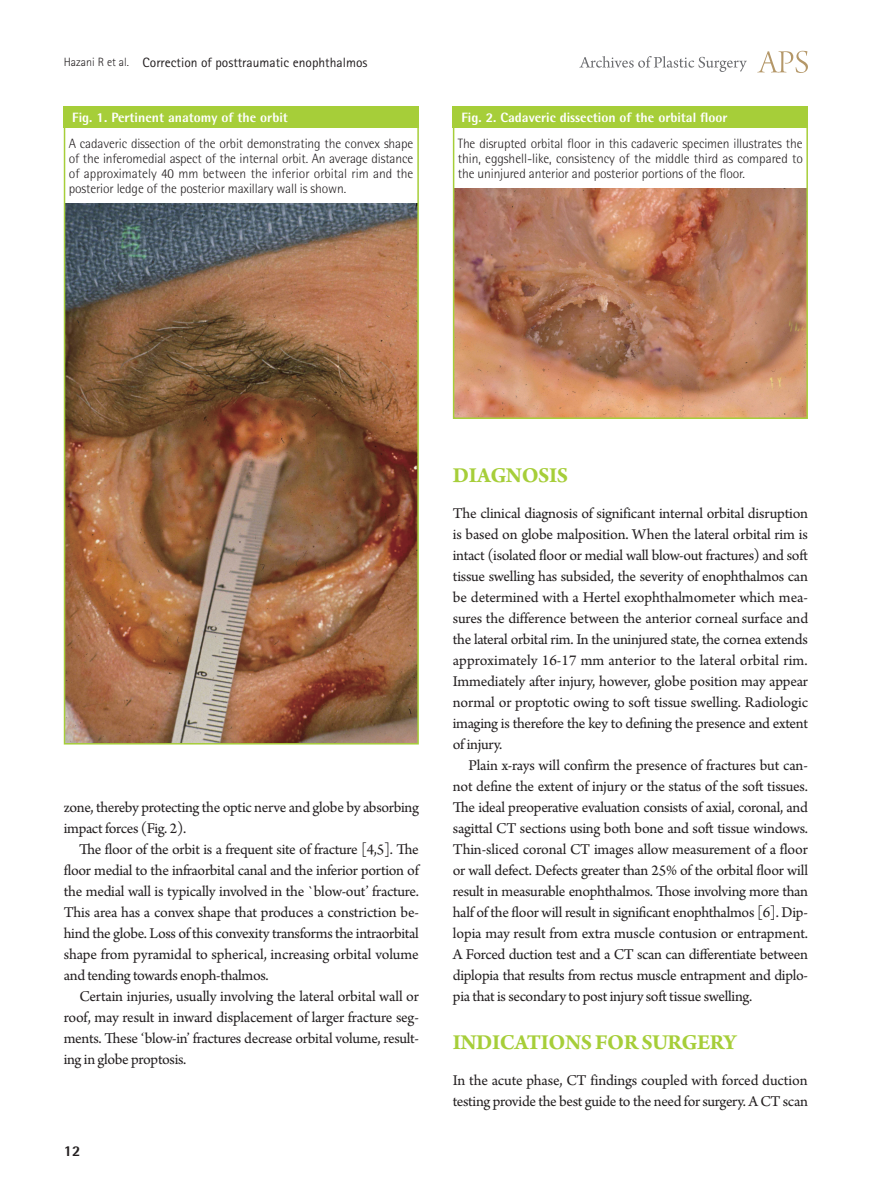
<style>
.page{position:relative;width:893px;height:1191px;background:#fff}
.page>*{position:absolute;margin:0;border:0;box-sizing:border-box;transform-origin:0 0}
.t1{font:700 22.5px "Arno Pro";letter-spacing:-.02em;color:#a6ce39}
.t2{font:15.75px/21px "Arno Pro";letter-spacing:-.02em;color:#231f20;text-align:justify}
.t3{font:800 15px "Rotis Semi Sans Std";color:#231f20}
.t4{font:300 13.5px/15px "Rotis Semi Sans Std";letter-spacing:-.01em;color:#231f20;text-align:justify}
.t5{font:800 13.5px "Rotis Semi Sans Std";color:#fff}
.t6{font:13.5px "Rotis Sans Serif Std";color:#231f20}
.s1{font-weight:300;font-size:12px}
</style>
<div class="page">
<svg style="left:757px;top:51px;width:51px;height:22px"></svg>
<svg style="left:579px;top:56px;width:168px;height:16px"></svg>
<div style="left:453px;top:106px;width:355px;height:22px;background:#a6ce39"></div>
<div style="left:64px;top:106px;width:355px;height:22px;background:#a6ce39"></div>
<img style="left:67px;top:203px;width:349px;height:538px">
<img style="left:456px;top:188px;width:349px;height:228px">
<div style="left:64px;top:106px;width:355px;height:638px;border:2px solid #a6ce39"></div>
<div style="left:453px;top:106px;width:355px;height:313px;border:2px solid #a6ce39"></div>
<p class="t6" style="left:64px;top:54px;width:305px"><span class="s1">Hazani R et al.</span> Correction of posttraumatic enophthalmos</p>
<p class="t5" style="left:72px;top:108px;width:217px">Fig. 1. Pertinent anatomy of the orbit</p>
<p class="t5" style="left:461px;top:108px;width:268px">Fig. 2. Cadaveric dissection of the orbital floor</p>
<p class="t4" style="left:458px;top:135px;width:346px">The disrupted orbital floor in this cadaveric specimen illustrates the thin, eggshell-like, consistency of the middle third as compared to the uninjured anterior and posterior portions of the floor.</p>
<p class="t4" style="left:69px;top:135px;width:346px">A cadaveric dissection of the orbit demonstrating the convex shape of the inferomedial aspect of the internal orbit. An average distance of approximately 40 mm between the inferior orbital rim and the posterior ledge of the posterior maxillary wall is shown.</p>
<p class="t2" style="left:64px;top:798px;width:357px">zone, thereby protecting the optic nerve and globe by absorbing impact forces (Fig. 2).</p>
<p class="t2" style="left:64px;top:840px;width:357px;text-indent:15px">The floor of the orbit is a frequent site of fracture [4,5]. The floor medial to the infraorbital canal and the inferior portion of the medial wall is typically involved in the `blow-out’ fracture.<br>This area has a convex shape that produces a constriction be&shy;hind the globe. Loss of this convexity transforms the intraorbital shape from pyramidal to spherical, increasing orbital volume and tending towards enoph-thalmos.</p>
<p class="t2" style="left:64px;top:987px;width:357px;text-indent:16px">Certain injuries, usually involving the lateral orbital wall or roof, may result in inward displacement of larger fracture seg&shy;ments. These ‘blow-in’ fractures decrease orbital volume, result&shy;ing in globe proptosis.</p>
<p class="t3" style="left:64px;top:1141px;width:18px">12</p>
<h1 class="t1" style="left:453px;top:462px;width:117px">DIAGNOSIS</h1>
<p class="t2" style="left:453px;top:504px;width:357px">The clinical diagnosis of significant internal orbital disruption is based on globe malposition. When the lateral orbital rim is intact (isolated floor or medial wall blow-out fractures) and soft tissue swelling has subsided, the severity of enophthalmos can be determined with a Hertel exophthalmometer which mea&shy;sures the difference between the anterior corneal surface and the lateral orbital rim. In the uninjured state, the cornea extends approximately 16-17 mm anterior to the lateral orbital rim.<br>Immediately after injury, however, globe position may appear normal or proptotic owing to soft tissue swelling. Radiologic imaging is therefore the key to defining the presence and extent of injury.</p>
<p class="t2" style="left:453px;top:756px;width:357px;text-indent:16px">Plain x-rays will confirm the presence of fractures but can&shy;not define the extent of injury or the status of the soft tissues.<br>The ideal preoperative evaluation consists of axial, coronal, and sagittal CT sections using both bone and soft tissue windows.<br>Thin-sliced coronal CT images allow measurement of a floor or wall defect. Defects greater than 25% of the orbital floor will result in measurable enophthalmos. Those involving more than half of the floor will result in significant enophthalmos [6]. Dip&shy;lopia may result from extra muscle contusion or entrapment.<br>A Forced duction test and a CT scan can differentiate between diplopia that results from rectus muscle entrapment and diplo&shy;pia that is secondary to post injury soft tissue swelling.</p>
<h1 class="t1" style="left:453px;top:1029px;width:285px">INDICATIONS FOR SURGERY</h1>
<p class="t2" style="left:453px;top:1071px;width:356px">In the acute phase, CT findings coupled with forced duction testing provide the best guide to the need for surgery. A CT scan</p>
</div>
